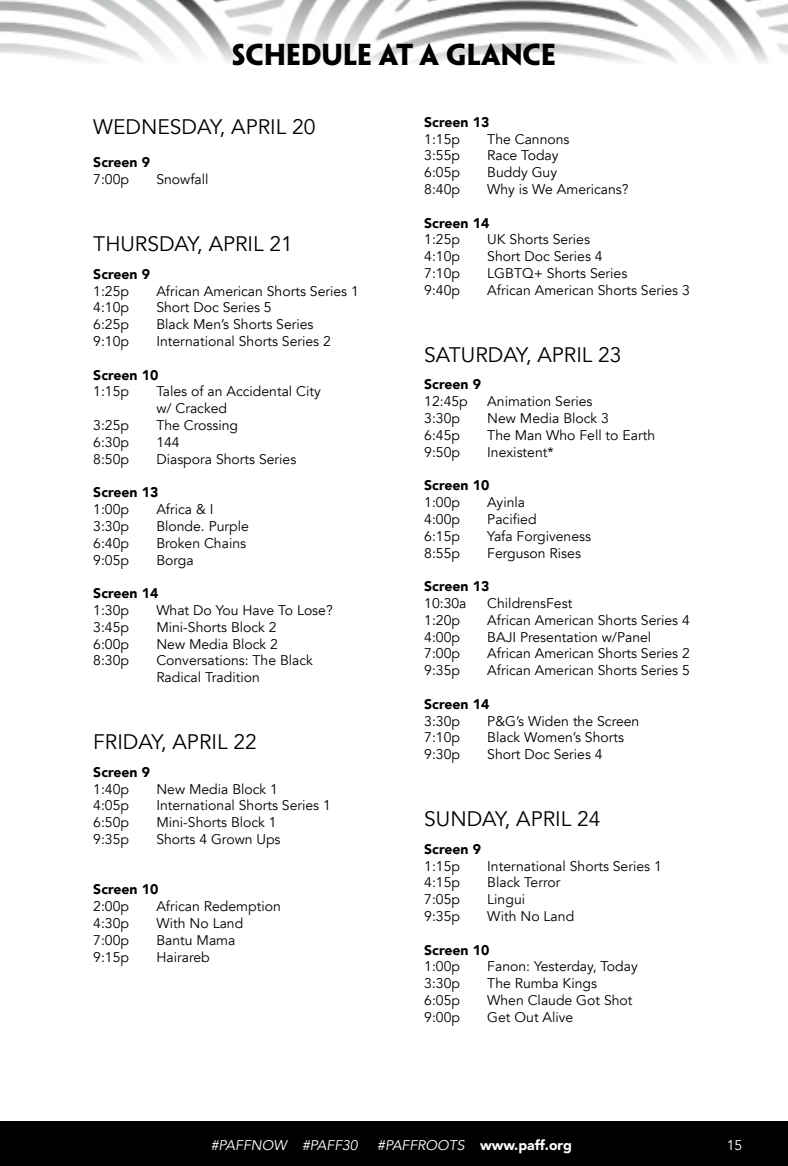
<style>
.page{position:relative;width:788px;height:1166px;background:#fff}
.page>*{position:absolute;margin:0;border:0;box-sizing:border-box;transform-origin:0 0}
.t1{font:700 27.12px "Penumbra Flare Std";letter-spacing:-.01em;color:#000}
.t2{font:21px "Avenir";color:#000}
.t3{font:14px/16.8px "Avenir";color:#000}
.t4{font:900 14px "Avenir";color:#000}
.t5{font:900 14px "Avenir";color:#fff}
.t6{font:italic 14px "Avenir";color:#fff}
.t7{font:14px "Avenir";color:#fff}
.s1{font-weight:400;font-style:italic}
</style>
<div class="page">
<div style="left:0;top:1121px;width:788px;height:45px;background:#000"></div>
<img style="left:0;top:0;width:788px;height:62px">
<h1 class="t1" style="left:232px;top:38px;width:326px">SCHEDULE AT A GLANCE</h1>
<h2 class="t2" style="left:93px;top:114px;width:224px">WEDNESDAY, APRIL 20</h2>
<p class="t4" style="left:93px;top:151px;width:58px">Screen 9</p>
<p class="t3" style="left:93px;top:171px;width:37px">7:00p</p>
<p class="t3" style="left:156px;top:171px;width:54px">Snowfall</p>
<h2 class="t2" style="left:93px;top:232px;width:201px">THURSDAY, APRIL 21</h2>
<p class="t4" style="left:93px;top:262px;width:58px">Screen 9</p>
<p class="t3" style="left:93px;top:283px;width:37px">1:25p</p>
<p class="t3" style="left:156px;top:283px;width:204px">African American Shorts Series 1</p>
<p class="t3" style="left:93px;top:299px;width:37px">4:10p</p>
<p class="t3" style="left:156px;top:299px;width:117px">Short Doc Series 5</p>
<p class="t3" style="left:93px;top:316px;width:37px">6:25p</p>
<p class="t3" style="left:156px;top:316px;width:159px">Black Men’s Shorts Series</p>
<p class="t3" style="left:93px;top:333px;width:37px">9:10p</p>
<p class="t3" style="left:156px;top:333px;width:176px">International Shorts Series 2</p>
<p class="t4" style="left:93px;top:363px;width:67px">Screen 10</p>
<p class="t3" style="left:93px;top:383px;width:37px">1:15p</p>
<p class="t3" style="left:156px;top:383px;width:166px">Tales of an Accidental City w/ Cracked</p>
<p class="t3" style="left:93px;top:417px;width:37px">3:25p</p>
<p class="t3" style="left:156px;top:417px;width:83px">The Crossing</p>
<p class="t3" style="left:93px;top:434px;width:37px">6:30p</p>
<p class="t3" style="left:156px;top:434px;width:25px">144</p>
<p class="t3" style="left:93px;top:451px;width:37px">8:50p</p>
<p class="t3" style="left:156px;top:451px;width:141px">Diaspora Shorts Series</p>
<p class="t4" style="left:93px;top:480px;width:67px">Screen 13</p>
<p class="t3" style="left:93px;top:501px;width:37px">1:00p</p>
<p class="t3" style="left:156px;top:501px;width:59px">Africa &amp; I</p>
<p class="t3" style="left:93px;top:518px;width:37px">3:30p</p>
<p class="t3" style="left:156px;top:518px;width:94px">Blonde. Purple</p>
<p class="t3" style="left:93px;top:535px;width:37px">6:40p</p>
<p class="t3" style="left:156px;top:535px;width:91px">Broken Chains</p>
<p class="t3" style="left:93px;top:551px;width:37px">9:05p</p>
<p class="t3" style="left:156px;top:551px;width:39px">Borga</p>
<p class="t4" style="left:93px;top:581px;width:67px">Screen 14</p>
<p class="t3" style="left:93px;top:602px;width:37px">1:30p</p>
<p class="t3" style="left:156px;top:602px;width:178px">What Do You Have To Lose?</p>
<p class="t3" style="left:93px;top:619px;width:37px">3:45p</p>
<p class="t3" style="left:156px;top:619px;width:122px">Mini-Shorts Block 2</p>
<p class="t3" style="left:93px;top:635px;width:37px">6:00p</p>
<p class="t3" style="left:156px;top:635px;width:123px">New Media Block 2</p>
<p class="t3" style="left:93px;top:652px;width:37px">8:30p</p>
<p class="t3" style="left:156px;top:652px;width:158px">Conversations: The Black<br>Radical Tradition</p>
<h2 class="t2" style="left:93px;top:729px;width:165px">FRIDAY, APRIL 22</h2>
<p class="t4" style="left:93px;top:759px;width:58px">Screen 9</p>
<p class="t3" style="left:93px;top:780px;width:37px">1:40p</p>
<p class="t3" style="left:156px;top:780px;width:123px">New Media Block 1</p>
<p class="t3" style="left:93px;top:797px;width:37px">4:05p</p>
<p class="t3" style="left:156px;top:797px;width:176px">International Shorts Series 1</p>
<p class="t3" style="left:93px;top:814px;width:37px">6:50p</p>
<p class="t3" style="left:156px;top:814px;width:122px">Mini-Shorts Block 1</p>
<p class="t3" style="left:93px;top:831px;width:37px">9:35p</p>
<p class="t3" style="left:156px;top:831px;width:126px">Shorts 4 Grown Ups</p>
<p class="t4" style="left:93px;top:877px;width:67px">Screen 10</p>
<p class="t3" style="left:93px;top:898px;width:37px">2:00p</p>
<p class="t3" style="left:156px;top:898px;width:126px">African Redemption</p>
<p class="t3" style="left:93px;top:915px;width:37px">4:30p</p>
<p class="t3" style="left:156px;top:915px;width:88px">With No Land</p>
<p class="t3" style="left:93px;top:931px;width:37px">7:00p</p>
<p class="t3" style="left:156px;top:931px;width:81px">Bantu Mama</p>
<p class="t3" style="left:93px;top:948px;width:37px">9:15p</p>
<p class="t3" style="left:156px;top:948px;width:55px">Hairareb</p>
<p class="t4" style="left:424px;top:110px;width:67px">Screen 13</p>
<p class="t3" style="left:424px;top:131px;width:37px">1:15p</p>
<p class="t3" style="left:487px;top:131px;width:84px">The Cannons</p>
<p class="t3" style="left:424px;top:147px;width:37px">3:55p</p>
<p class="t3" style="left:487px;top:147px;width:73px">Race Today</p>
<p class="t3" style="left:424px;top:164px;width:37px">6:05p</p>
<p class="t3" style="left:487px;top:164px;width:71px">Buddy Guy</p>
<p class="t3" style="left:424px;top:181px;width:37px">8:40p</p>
<p class="t3" style="left:487px;top:181px;width:143px">Why is We Americans?</p>
<p class="t4" style="left:424px;top:211px;width:67px">Screen 14</p>
<p class="t3" style="left:424px;top:231px;width:37px">1:25p</p>
<p class="t3" style="left:487px;top:231px;width:104px">UK Shorts Series</p>
<p class="t3" style="left:424px;top:248px;width:37px">4:10p</p>
<p class="t3" style="left:487px;top:248px;width:117px">Short Doc Series 4</p>
<p class="t3" style="left:424px;top:265px;width:37px">7:10p</p>
<p class="t3" style="left:487px;top:265px;width:141px">LGBTQ+ Shorts Series</p>
<p class="t3" style="left:424px;top:282px;width:37px">9:40p</p>
<p class="t3" style="left:487px;top:282px;width:204px">African American Shorts Series 3</p>
<h2 class="t2" style="left:424px;top:342px;width:199px">SATURDAY, APRIL 23</h2>
<p class="t4" style="left:424px;top:372px;width:58px">Screen 9</p>
<p class="t3" style="left:424px;top:393px;width:45px">12:45p</p>
<p class="t3" style="left:487px;top:393px;width:107px">Animation Series</p>
<p class="t3" style="left:424px;top:410px;width:37px">3:30p</p>
<p class="t3" style="left:487px;top:410px;width:123px">New Media Block 3</p>
<p class="t3" style="left:424px;top:427px;width:37px">6:45p</p>
<p class="t3" style="left:487px;top:427px;width:169px">The Man Who Fell to Earth</p>
<p class="t3" style="left:424px;top:444px;width:37px">9:50p</p>
<p class="t3" style="left:487px;top:444px;width:68px">Inexistent*</p>
<p class="t4" style="left:424px;top:473px;width:67px">Screen 10</p>
<p class="t3" style="left:424px;top:494px;width:37px">1:00p</p>
<p class="t3" style="left:487px;top:494px;width:39px">Ayinla</p>
<p class="t3" style="left:424px;top:511px;width:37px">4:00p</p>
<p class="t3" style="left:487px;top:511px;width:51px">Pacified</p>
<p class="t3" style="left:424px;top:528px;width:37px">6:15p</p>
<p class="t3" style="left:487px;top:528px;width:105px">Yafa Forgiveness</p>
<p class="t3" style="left:424px;top:544px;width:37px">8:55p</p>
<p class="t3" style="left:487px;top:544px;width:95px">Ferguson Rises</p>
<p class="t4" style="left:424px;top:574px;width:67px">Screen 13</p>
<p class="t3" style="left:424px;top:595px;width:44px">10:30a</p>
<p class="t3" style="left:487px;top:595px;width:87px">ChildrensFest</p>
<p class="t3" style="left:424px;top:612px;width:37px">1:20p</p>
<p class="t3" style="left:487px;top:612px;width:204px">African American Shorts Series 4</p>
<p class="t3" style="left:424px;top:628px;width:37px">4:00p</p>
<p class="t3" style="left:487px;top:628px;width:165px">BAJI Presentation w/Panel</p>
<p class="t3" style="left:424px;top:645px;width:37px">7:00p</p>
<p class="t3" style="left:487px;top:645px;width:204px">African American Shorts Series 2</p>
<p class="t3" style="left:424px;top:662px;width:37px">9:35p</p>
<p class="t3" style="left:487px;top:662px;width:204px">African American Shorts Series 5</p>
<p class="t4" style="left:424px;top:692px;width:67px">Screen 14</p>
<p class="t3" style="left:424px;top:712px;width:37px">3:30p</p>
<p class="t3" style="left:487px;top:712px;width:154px">P&amp;G’s Widen the Screen</p>
<p class="t3" style="left:424px;top:729px;width:37px">7:10p</p>
<p class="t3" style="left:487px;top:729px;width:138px">Black Women’s Shorts</p>
<p class="t3" style="left:424px;top:746px;width:37px">9:30p</p>
<p class="t3" style="left:487px;top:746px;width:117px">Short Doc Series 4</p>
<h2 class="t2" style="left:424px;top:806px;width:178px">SUNDAY, APRIL 24</h2>
<p class="t4" style="left:424px;top:836px;width:58px">Screen 9</p>
<p class="t3" style="left:424px;top:857px;width:37px">1:15p</p>
<p class="t3" style="left:487px;top:857px;width:176px">International Shorts Series 1</p>
<p class="t3" style="left:424px;top:874px;width:37px">4:15p</p>
<p class="t3" style="left:487px;top:874px;width:75px">Black Terror</p>
<p class="t3" style="left:424px;top:891px;width:37px">7:05p</p>
<p class="t3" style="left:487px;top:891px;width:39px">Lingui</p>
<p class="t3" style="left:424px;top:908px;width:37px">9:35p</p>
<p class="t3" style="left:487px;top:908px;width:88px">With No Land</p>
<p class="t4" style="left:424px;top:937px;width:67px">Screen 10</p>
<p class="t3" style="left:424px;top:958px;width:37px">1:00p</p>
<p class="t3" style="left:487px;top:958px;width:152px">Fanon: Yesterday, Today</p>
<p class="t3" style="left:424px;top:975px;width:37px">3:30p</p>
<p class="t3" style="left:487px;top:975px;width:111px">The Rumba Kings</p>
<p class="t3" style="left:424px;top:992px;width:37px">6:05p</p>
<p class="t3" style="left:487px;top:992px;width:147px">When Claude Got Shot</p>
<p class="t3" style="left:424px;top:1008px;width:37px">9:00p</p>
<p class="t3" style="left:487px;top:1008px;width:88px">Get Out Alive</p>
<p class="t6" style="left:211px;top:1137px;width:148px">#PAFFNOW #PAFF30</p>
<p class="t5" style="left:377px;top:1133px;width:196px"><span class="s1">#PAFFROOTS</span> www.paff.org</p>
<p class="t7" style="left:726px;top:1137px;width:17px">15</p>
</div>
